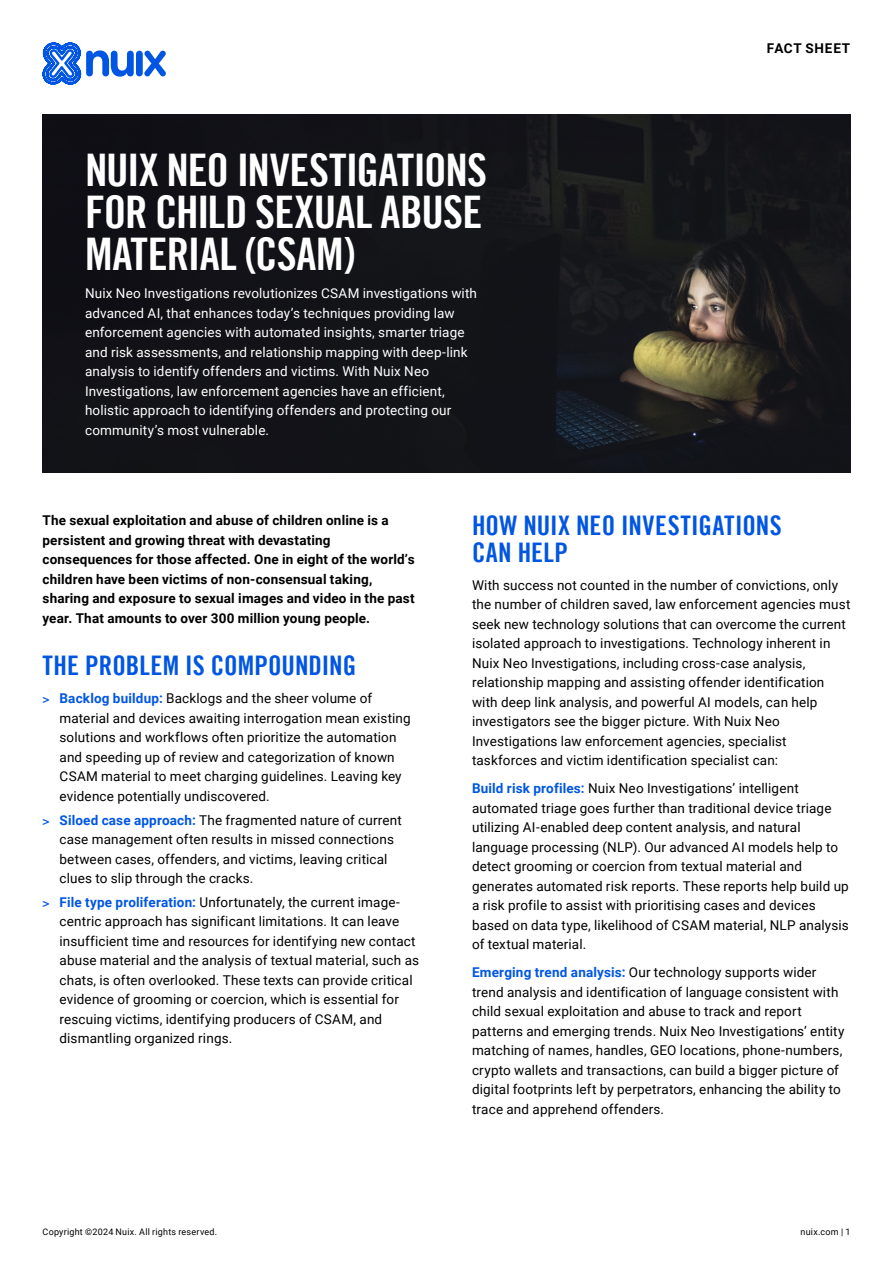
<style>
.page{position:relative;width:893px;height:1263px;background:#fff}
.page>*{position:absolute;margin:0;border:0;box-sizing:border-box;transform-origin:0 0}
.t1{font:45px/42px "Trade Gothic LT Bold Cond Twenty";letter-spacing:-.015em;color:#fff;text-align:justify}
.t2{font:27px/27px "Trade Gothic LT Bold Cond Twenty";letter-spacing:.005em;color:#0056e3}
.t3{font:13.5px/19.5px "Roboto";letter-spacing:.01em;color:#000101}
.t4{font:13.5px/19.5px "Roboto";letter-spacing:.01em;color:#fff}
.t5{font:700 13.5px/19.5px "Roboto";letter-spacing:.015em;color:#000101}
.t6{font:700 13.5px "Roboto";letter-spacing:.055em;color:#000101}
.t7{font:9px "Roboto";letter-spacing:.025em;color:#000101}
.s1{font-family:"Trade Gothic LT Bold Cond Twenty";font-size:12px;color:#0056e3}
.s2{font-weight:700;color:#0056e3}
</style>
<div class="page">
<svg style="left:43px;top:43px;width:123px;height:42px"></svg>
<img style="left:43px;top:115px;width:807px;height:358px">
<h1 class="t1" style="left:85px;top:149px;width:404px">NUIX NEO INVESTIGATIONS FOR CHILD SEXUAL ABUSE MATERIAL (CSAM)</h1>
<p class="t4" style="left:85px;top:283px;width:393px">Nuix Neo Investigations revolutionizes CSAM investigations with advanced AI, that enhances today’s techniques providing law enforcement agencies with automated insights, smarter triage and risk assessments, and relationship mapping with deep-link analysis to identify offenders and victims. With Nuix Neo Investigations, law enforcement agencies have an efficient, holistic approach to identifying offenders and protecting our community’s most vulnerable.</p>
<p class="t6" style="left:767px;top:38px;width:85px">FACT SHEET</p>
<p class="t5" style="left:43px;top:510px;width:374px">The sexual exploitation and abuse of children online is a persistent and growing threat with devastating consequences for those affected. One in eight of the world’s children have been victims of non-consensual taking, sharing and exposure to sexual images and video in the past year. That amounts to over 300 million young people.</p>
<h2 class="t2" style="left:43px;top:652px;width:315px">THE PROBLEM IS COMPOUNDING</h2>
<p class="t3" style="left:60px;top:688px;width:353px;text-indent:-17px"><span class="s1">&gt;</span> <span class="s2">Backlog buildup:</span> Backlogs and the sheer volume of material and devices awaiting interrogation mean existing solutions and workflows often prioritize the automation and speeding up of review and categorization of known CSAM material to meet charging guidelines. Leaving key evidence potentially undiscovered.</p>
<p class="t3" style="left:60px;top:810px;width:344px;text-indent:-17px"><span class="s1">&gt;</span> <span class="s2">Siloed case approach:</span> The fragmented nature of current case management often results in missed connections between cases, offenders, and victims, leaving critical clues to slip through the cracks.</p>
<p class="t3" style="left:60px;top:892px;width:361px;text-indent:-17px"><span class="s1">&gt;</span> <span class="s2">File type proliferation:</span> Unfortunately, the current image&shy;centric approach has significant limitations. It can leave insufficient time and resources for identifying new contact abuse material and the analysis of textual material, such as chats, is often overlooked. These texts can provide critical evidence of grooming or coercion, which is essential for rescuing victims, identifying producers of CSAM, and dismantling organized rings.</p>
<h2 class="t2" style="left:472px;top:511px;width:311px">HOW NUIX NEO INVESTIGATIONS<br>CAN HELP</h2>
<p class="t3" style="left:472px;top:575px;width:380px">With success not counted in the number of convictions, only the number of children saved, law enforcement agencies must seek new technology solutions that can overcome the current isolated approach to investigations. Technology inherent in Nuix Neo Investigations, including cross-case analysis, relationship mapping and assisting offender identification with deep link analysis, and powerful AI models, can help investigators see the bigger picture. With Nuix Neo Investigations law enforcement agencies, specialist taskforces and victim identification specialist can:</p>
<p class="t3" style="left:472px;top:778px;width:378px"><span class="s2">Build risk profiles:</span> Nuix Neo Investigations’ intelligent automated triage goes further than traditional device triage utilizing AI-enabled deep content analysis, and natural language processing (NLP). Our advanced AI models help to detect grooming or coercion from textual material and generates automated risk reports. These reports help build up a risk profile to assist with prioritising cases and devices based on data type, likelihood of CSAM material, NLP analysis of textual material.</p>
<p class="t3" style="left:472px;top:962px;width:374px"><span class="s2">Emerging trend analysis:</span> Our technology supports wider trend analysis and identification of language consistent with child sexual exploitation and abuse to track and report patterns and emerging trends. Nuix Neo Investigations’ entity matching of names, handles, GEO locations, phone-numbers, crypto wallets and transactions, can build a bigger picture of digital footprints left by perpetrators, enhancing the ability to trace and apprehend offenders.</p>
<p class="t7" style="left:43px;top:1226px;width:176px">Copyright ©2024 Nuix. All rights reserved.</p>
<p class="t7" style="left:800px;top:1226px;width:51px">nuix.com | 1</p>
</div>
